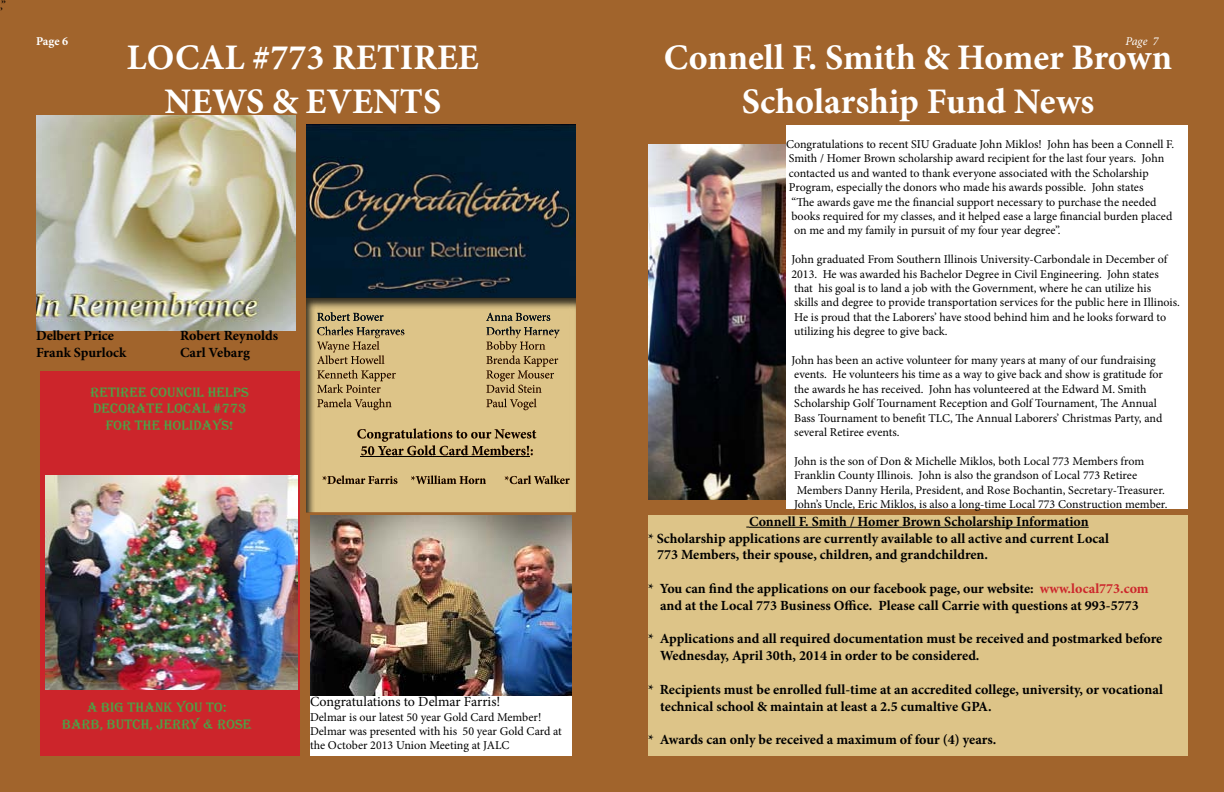
<style>
.page{position:relative;width:1224px;height:792px;background:#a1642c}
.page>*{position:absolute;margin:0;border:0;box-sizing:border-box;transform-origin:0 0}
.t1{font:700 36px/43.2px "Minion Pro";color:#fff;text-align:center}
.t2{font:700 14px/16.8px "Minion Pro";color:#000}
.t3{font:14px "Algerian";color:#41ad49}
.t4{font:14px "Minion Pro";letter-spacing:-.005em;color:#000}
.t5{font:12px/14.4px "Minion Pro";letter-spacing:-.005em;color:#000}
.t6{font:700 12px "Minion Pro";color:#fff}
.t7{font:italic 12px "Minion Pro";color:#fff}
.s1{color:#cc252b}
</style>
<div class="page">
<img style="left:310px;top:516px;width:262px;height:180px">
<div style="left:310px;top:696px;width:262px;height:60px;background:#fff"></div>
<img style="left:36px;top:115px;width:260px;height:215px">
<img style="left:306px;top:125px;width:270px;height:168px">
<div style="left:40px;top:371px;width:260px;height:385px;background:#cc252b"></div>
<img style="left:46px;top:475px;width:251px;height:215px">
<div style="left:297px;top:293px;width:294px;height:220px;background:#000;opacity:.75"></div>
<div style="left:786px;top:125px;width:401px;height:384px;background:#fff"></div>
<img style="left:649px;top:145px;width:137px;height:354px">
<div style="left:648px;top:516px;width:539px;height:240px;background:#ddc488"></div>
<hr style="left:749px;top:527px;width:340px;height:1px;background:#000">
<p class="t5" style="left:0;top:-2px;width:7px">,”</p>
<p class="t6" style="left:36px;top:32px;width:34px">Page 6</p>
<h1 class="t1" style="left:127px;top:36px;width:353px">LOCAL #773 RETIREE<br>NEWS &amp; EVENTS</h1>
<p class="t2" style="left:36px;top:327px;width:80px">Delbert Price</p>
<p class="t2" style="left:180px;top:327px;width:100px">Robert Reynolds</p>
<p class="t2" style="left:36px;top:344px;width:92px">Frank Spurlock</p>
<p class="t2" style="left:180px;top:344px;width:71px">Carl Vebarg</p>
<p class="t3" style="left:91px;top:384px;width:18px">RETIREE</p>
<p class="t3" style="left:150px;top:384px;width:17px">COUNCIL</p>
<p class="t3" style="left:208px;top:384px;width:10px">HELPS</p>
<p class="t3" style="left:93px;top:401px;width:19px">DECORATE</p>
<p class="t3" style="left:167px;top:401px;width:18px">LOCAL</p>
<p class="t3" style="left:213px;top:401px;width:35px">#773</p>
<p class="t3" style="left:106px;top:418px;width:39px">FOR THE</p>
<p class="t3" style="left:164px;top:418px;width:18px">HOLIDAYS</p>
<p class="t3" style="left:229px;top:418px;width:6px">!</p>
<p class="t3" style="left:87px;top:700px;width:59px">A BIG THAN</p>
<p class="t3" style="left:163px;top:700px;width:65px">K YOU TO:</p>
<p class="t3" style="left:62px;top:716px;width:20px">BARB</p>
<p class="t3" style="left:100px;top:716px;width:26px">, BUTCH</p>
<p class="t3" style="left:149px;top:716px;width:25px">, JERRY</p>
<p class="t3" style="left:203px;top:716px;width:33px">&amp; ROSE</p>
<p class="t4" style="left:310px;top:692px;width:192px">Congratulations to Delmar Farris!</p>
<p class="t5" style="left:310px;top:710px;width:253px">Delmar is our latest 50 year Gold Card Member!<br>Delmar was presented with his 50 year Gold Card at the October 2013 Union Meeting at JALC</p>
<p class="t7" style="left:1126px;top:33px;width:35px">Page 7</p>
<h1 class="t1" style="left:664px;top:36px;width:510px">Connell F. Smith &amp; Homer Brown<br>Scholarship Fund News</h1>
<p class="t5" style="left:786px;top:137px;width:390px">Congratulations to recent SIU Graduate John Miklos! John has been a Connell F.</p>
<p class="t5" style="left:789px;top:151px;width:377px">Smith / Homer Brown scholarship award recipient for the last four years. John</p>
<p class="t5" style="left:789px;top:166px;width:361px">contacted us and wanted to thank everyone associated with the Scholarship</p>
<p class="t5" style="left:789px;top:180px;width:356px">Program, especially the donors who made his awards possible. John states</p>
<p class="t5" style="left:791px;top:195px;width:367px">“The awards gave me the financial support necessary to purchase the needed</p>
<p class="t5" style="left:791px;top:209px;width:382px">books required for my classes, and it helped ease a large financial burden placed</p>
<p class="t5" style="left:794px;top:223px;width:268px">on me and my family in pursuit of my four year degree”.</p>
<p class="t5" style="left:791px;top:252px;width:390px">John graduated From Southern Illinois University-Carbondale in December of 2013. He was awarded his Bachelor Degree in Civil Engineering. John states that his goal is to land a job with the Government, where he can utilize his<br>skills and degree to provide transportation services for the public here in Illinois.<br>He is proud that the Laborers’ have stood behind him and he looks forward to utilizing his degree to give back.</p>
<p class="t5" style="left:791px;top:353px;width:373px">John has been an active volunteer for many years at many of our fundraising events. He volunteers his time as a way to give back and show is gratitude for the awards he has received. John has volunteered at the Edward M. Smith Scholarship Golf Tournament Reception and Golf Tournament, The Annual Bass Tournament to benefit TLC, The Annual Laborers’ Christmas Party, and several Retiree events.</p>
<p class="t5" style="left:794px;top:454px;width:375px">John is the son of Don &amp; Michelle Miklos, both Local 773 Members from Franklin County Illinois. John is also the grandson of Local 773 Retiree Members Danny Herila, President, and Rose Bochantin, Secretary-Treasurer.<br>John’s Uncle, Eric Miklos, is also a long-time Local 773 Construction member.</p>
<p class="t2" style="left:749px;top:513px;width:341px">Connell F. Smith / Homer Brown Scholarship Information</p>
<p class="t2" style="left:648px;top:530px;width:463px">* Scholarship applications are currently available to all active and current Local</p>
<p class="t2" style="left:657px;top:546px;width:332px">773 Members, their spouse, children, and grandchildren.</p>
<p class="t2" style="left:648px;top:580px;width:502px;text-align:center">* You can find the applications on our facebook page, our website: <span class="s1">www.local773.com </span>and at the Local 773 Business Office. Please call Carrie with questions at 993-5773</p>
<p class="t2" style="left:660px;top:630px;width:504px;text-indent:-12px">* Applications and all required documentation must be received and postmarked before<br>Wednesday, April 30th, 2014 in order to be considered.</p>
<p class="t2" style="left:660px;top:681px;width:504px;text-indent:-12px">* Recipients must be enrolled full-time at an accredited college, university, or vocational technical school &amp; maintain at least a 2.5 cumaltive GPA.</p>
<p class="t2" style="left:648px;top:731px;width:350px">* Awards can only be received a maximum of four (4) years.</p>
</div>
